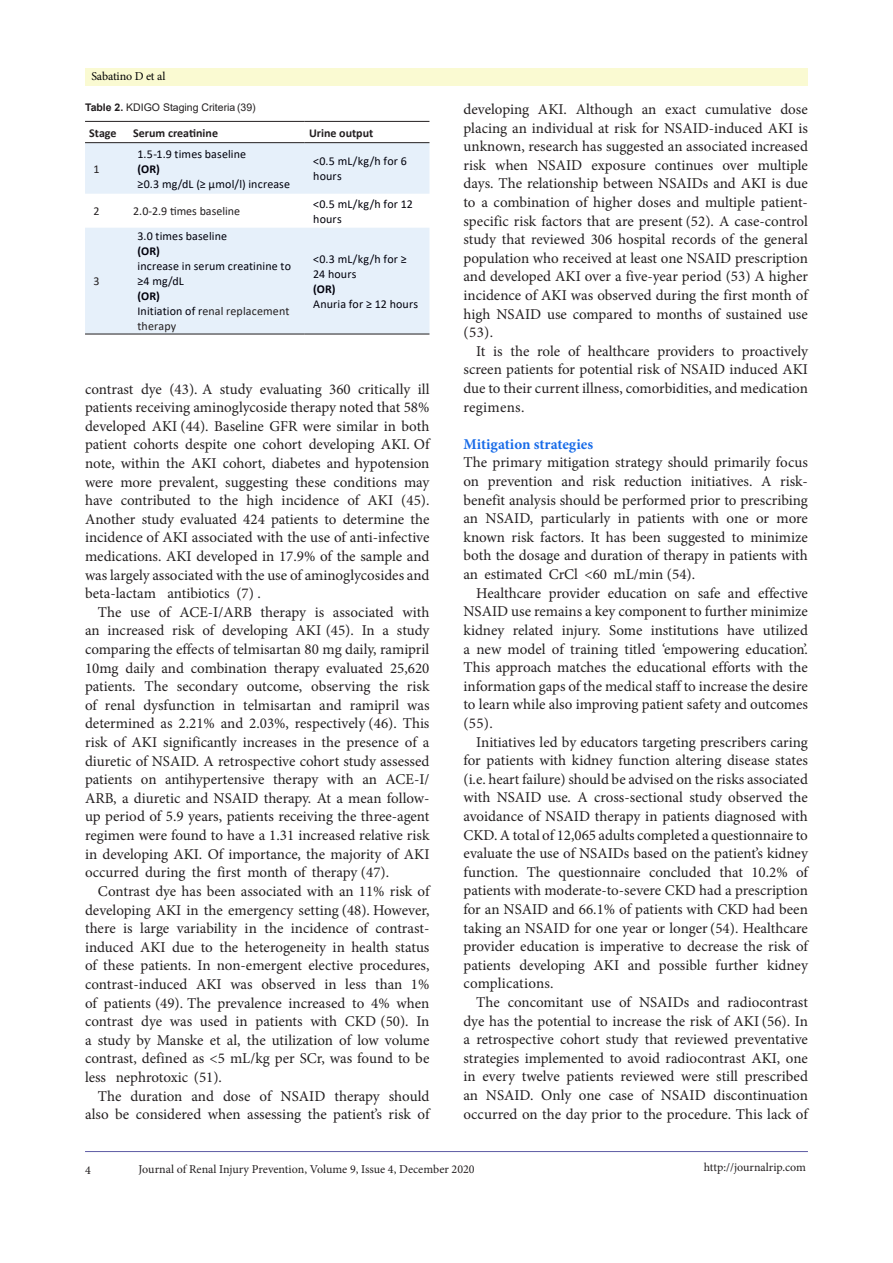
<style>
.page{position:relative;width:893px;height:1263px;background:#fff}
.page>*{position:absolute;margin:0;border:0;box-sizing:border-box;transform-origin:0 0}
.t1{font:15px/18.6px "Minion Pro";color:#231f20;text-align:justify}
.t2{font:700 15px "Minion Pro";color:#196ce8}
.abstract{font:12px/15px "Calibri";letter-spacing:.01em;color:#00000b}
.t3{font:12px "Minion Pro";color:#231f20}
.abstract-2{font:12px/15px "Calibri";letter-spacing:.01em;color:#231f20}
.t4{font:700 12px "Calibri";color:#231f20}
.abstract-3{font:700 12px "Calibri";letter-spacing:.015em;color:#00000b}
.t5{font:12px "Minion Pro";letter-spacing:-.01em;color:#000001}
.t6{font:10.5px "Arial";color:#231f20}
.s1{font-weight:700}
.s2{color:#00000b}
</style>
<div class="page">
<hr style="left:85px;top:1151px;width:723px;height:1px;background:#5e5ca5">
<div style="left:85px;top:68px;width:723px;height:17px;background:#fafad2"></div>
<svg style="left:85px;top:143px;width:344px;height:191px;fill:#e6f0fa"></svg>
<hr style="left:85px;top:121px;width:44px;height:1px;background:#231f20">
<hr style="left:129px;top:121px;width:176px;height:1px;background:#231f20">
<hr style="left:305px;top:121px;width:124px;height:1px;background:#231f20">
<hr style="left:85px;top:142px;width:44px;height:1px;background:#231f20">
<hr style="left:129px;top:142px;width:176px;height:1px;background:#231f20">
<hr style="left:305px;top:142px;width:124px;height:1px;background:#231f20">
<hr style="left:85px;top:334px;width:44px;height:1px;background:#231f20">
<hr style="left:129px;top:334px;width:176px;height:1px;background:#231f20">
<hr style="left:305px;top:334px;width:124px;height:1px;background:#231f20">
<div style="left:133px;top:206px;width:167px;height:12px;background:#fff"></div>
<p class="t5" style="left:91px;top:68px;width:75px">Sabatino D et al</p>
<p class="t6" style="left:85px;top:100px;width:172px"><span class="s1">Table 2.</span> KDIGO Staging Criteria (39)</p>
<p class="t4" style="left:89px;top:124px;width:29px">Stage</p>
<p class="t4" style="left:133px;top:124px;width:86px">Serum creatinine</p>
<p class="t4" style="left:309px;top:124px;width:66px">Urine output</p>
<p class="abstract-2" style="left:94px;top:161px;width:8px">1</p>
<p class="abstract" style="left:137px;top:146px;width:110px">1.5-1.9 times baseline</p>
<p class="abstract-3" style="left:137px;top:160px;width:24px">(OR)</p>
<p class="abstract" style="left:137px;top:176px;width:154px">≥0.3 mg/dL (≥ μmol/l) increase</p>
<p class="abstract" style="left:313px;top:154px;width:95px">&lt;0.5 mL/kg/h for 6 hours</p>
<p class="abstract-2" style="left:94px;top:203px;width:8px">2</p>
<p class="abstract-2" style="left:133px;top:203px;width:108px">2.0-2.9 times baseline</p>
<p class="abstract" style="left:313px;top:196px;width:101px">&lt;0.5 mL/kg/h for 12 hours</p>
<p class="abstract-2" style="left:94px;top:273px;width:8px">3</p>
<p class="abstract" style="left:137px;top:228px;width:91px">3.0 times baseline</p>
<p class="abstract-3" style="left:137px;top:243px;width:24px">(OR)</p>
<p class="abstract" style="left:137px;top:258px;width:155px">increase in serum creatinine to ≥4 mg/dL</p>
<p class="abstract-3" style="left:137px;top:288px;width:24px">(OR)</p>
<p class="abstract-2" style="left:137px;top:303px;width:153px"><span class="s2">Initiation of r</span>enal replacement therapy</p>
<p class="abstract" style="left:313px;top:251px;width:95px">&lt;0.3 mL/kg/h for ≥<br>24 hours</p>
<p class="abstract-3" style="left:313px;top:280px;width:24px">(OR)</p>
<p class="abstract" style="left:313px;top:296px;width:106px">Anuria for ≥ 12 hours</p>
<p class="t1" style="left:85px;top:380px;width:346px">contrast dye (43). A study evaluating 360 critically ill patients receiving aminoglycoside therapy noted that 58% developed AKI (44). Baseline GFR were similar in both patient cohorts despite one cohort developing AKI. Of note, within the AKI cohort, diabetes and hypotension were more prevalent, suggesting these conditions may have contributed to the high incidence of AKI (45).<br>Another study evaluated 424 patients to determine the incidence of AKI associated with the use of anti-infective medications. AKI developed in 17.9% of the sample and was largely associated with the use of aminoglycosides and beta-lactam antibiotics (7) .</p>
<p class="t1" style="left:85px;top:603px;width:346px;text-indent:13px">The use of ACE-I/ARB therapy is associated with an increased risk of developing AKI (45). In a study comparing the effects of telmisartan 80 mg daily, ramipril 10mg daily and combination therapy evaluated 25,620 patients. The secondary outcome, observing the risk of renal dysfunction in telmisartan and ramipril was determined as 2.21% and 2.03%, respectively (46). This risk of AKI significantly increases in the presence of a diuretic of NSAID. A retrospective cohort study assessed patients on antihypertensive therapy with an ACE-I/ ARB, a diuretic and NSAID therapy. At a mean follow&shy;up period of 5.9 years, patients receiving the three-agent regimen were found to have a 1.31 increased relative risk in developing AKI. Of importance, the majority of AKI occurred during the first month of therapy (47).</p>
<p class="t1" style="left:85px;top:882px;width:346px;text-indent:13px">Contrast dye has been associated with an 11% risk of developing AKI in the emergency setting (48). However, there is large variability in the incidence of contrast&shy;induced AKI due to the heterogeneity in health status of these patients. In non-emergent elective procedures, contrast-induced AKI was observed in less than 1% of patients (49). The prevalence increased to 4% when contrast dye was used in patients with CKD (50). In a study by Manske et al, the utilization of low volume contrast, defined as &lt;5 mL/kg per SCr, was found to be less nephrotoxic (51).</p>
<p class="t1" style="left:85px;top:1086px;width:346px;text-align:right">The duration and dose of NSAID therapy should also be considered when assessing the patient’s risk of</p>
<p class="t1" style="left:463px;top:100px;width:346px">developing AKI. Although an exact cumulative dose placing an individual at risk for NSAID-induced AKI is unknown, research has suggested an associated increased risk when NSAID exposure continues over multiple days. The relationship between NSAIDs and AKI is due to a combination of higher doses and multiple patient&shy;specific risk factors that are present (52). A case-control study that reviewed 306 hospital records of the general population who received at least one NSAID prescription and developed AKI over a five-year period (53) A higher incidence of AKI was observed during the first month of high NSAID use compared to months of sustained use (53).</p>
<p class="t1" style="left:463px;top:342px;width:346px;text-indent:13px">It is the role of healthcare providers to proactively screen patients for potential risk of NSAID induced AKI due to their current illness, comorbidities, and medication regimens.</p>
<p class="t2" style="left:463px;top:433px;width:131px">Mitigation strategies</p>
<p class="t1" style="left:463px;top:453px;width:346px">The primary mitigation strategy should primarily focus on prevention and risk reduction initiatives. A risk&shy;benefit analysis should be performed prior to prescribing an NSAID, particularly in patients with one or more known risk factors. It has been suggested to minimize both the dosage and duration of therapy in patients with an estimated CrCl &lt;60 mL/min (54).</p>
<p class="t1" style="left:463px;top:584px;width:346px;text-indent:13px">Healthcare provider education on safe and effective NSAID use remains a key component to further minimize kidney related injury. Some institutions have utilized a new model of training titled ‘empowering education’.<br>This approach matches the educational efforts with the information gaps of the medical staff to increase the desire to learn while also improving patient safety and outcomes (55).</p>
<p class="t1" style="left:463px;top:732px;width:346px;text-indent:13px">Initiatives led by educators targeting prescribers caring for patients with kidney function altering disease states (i.e. heart failure) should be advised on the risks associated with NSAID use. A cross-sectional study observed the avoidance of NSAID therapy in patients diagnosed with CKD. A total of 12,065 adults completed a questionnaire to evaluate the use of NSAIDs based on the patient’s kidney function. The questionnaire concluded that 10.2% of patients with moderate-to-severe CKD had a prescription for an NSAID and 66.1% of patients with CKD had been taking an NSAID for one year or longer (54). Healthcare provider education is imperative to decrease the risk of patients developing AKI and possible further kidney complications.</p>
<p class="t1" style="left:463px;top:993px;width:346px;text-indent:13px">The concomitant use of NSAIDs and radiocontrast dye has the potential to increase the risk of AKI (56). In a retrospective cohort study that reviewed preventative strategies implemented to avoid radiocontrast AKI, one in every twelve patients reviewed were still prescribed an NSAID. Only one case of NSAID discontinuation occurred on the day prior to the procedure. This lack of</p>
<p class="t3" style="left:85px;top:1162px;width:7px">4</p>
<p class="t3" style="left:139px;top:1161px;width:337px">Journal of Renal Injury Prevention, Volume 9, Issue 4, December 2020</p>
<p class="t3" style="left:704px;top:1159px;width:104px">http://journalrip.com</p>
</div>
